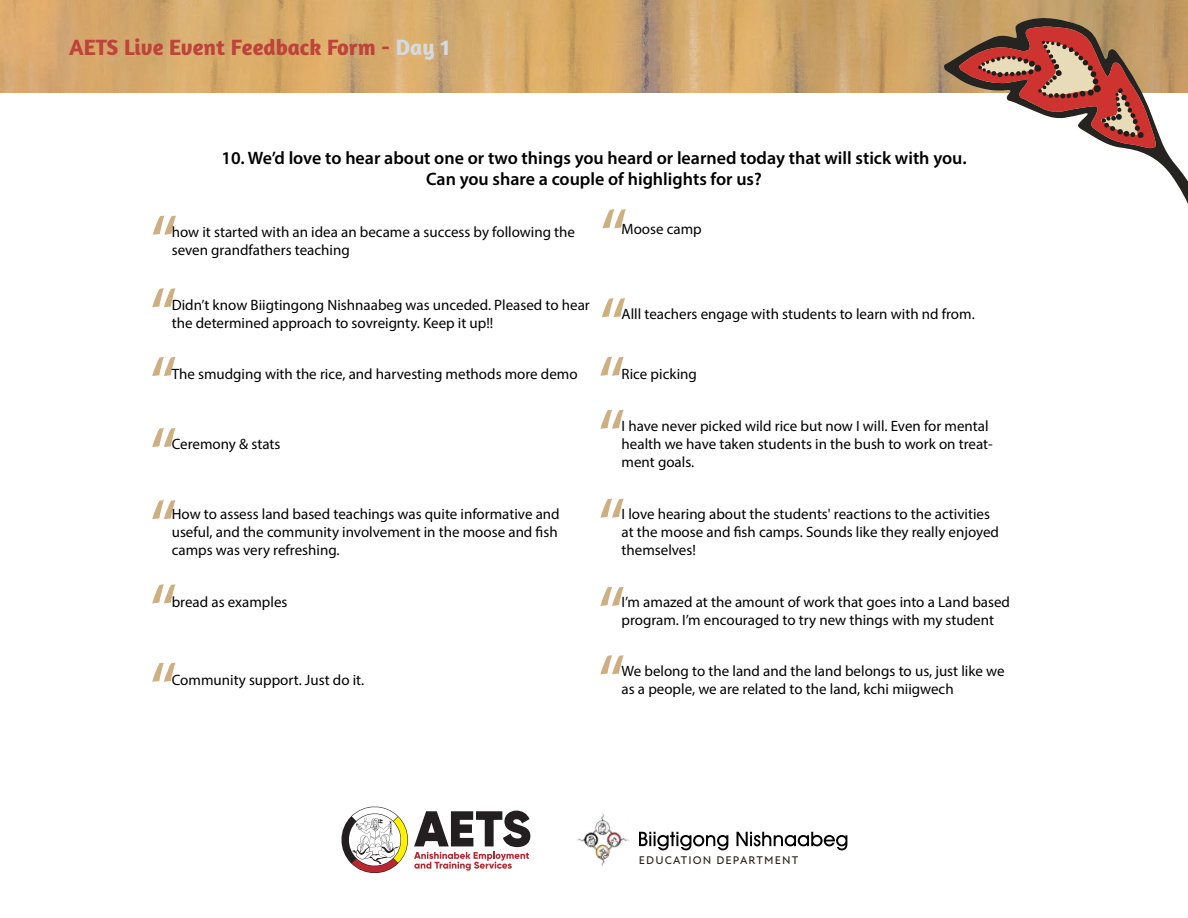
<style>
.page{position:relative;width:1188px;height:918px;background:#fff}
.page>*{position:absolute;margin:0;border:0;box-sizing:border-box;transform-origin:0 0}
.t1{font:78px "Myriad Pro";color:#ceaf82}
.t2{font:700 22.5px "Amaranth";color:#bd433b}
.t3{font:600 18px/21.6px "Myriad Pro";color:#000;text-align:center}
.t4{font:15px/18px "Myriad Pro";color:#000}
.t5{font:500 11.4px "New Atten";letter-spacing:.1em;color:#262421}
.s1{color:#d5d9e0}
</style>
<div class="page">
<img style="left:0;top:0;width:1188px;height:92px">
<svg style="left:341px;top:806px;width:189px;height:67px"></svg>
<svg style="left:639px;top:832px;width:89px;height:18px"></svg>
<svg style="left:737px;top:832px;width:110px;height:18px"></svg>
<img style="left:577px;top:813px;width:51px;height:54px">
<svg style="left:944px;top:17px;width:244px;height:187px"></svg>
<svg style="left:959px;top:26px;width:197px;height:122px"></svg>
<h2 class="t2" style="left:69px;top:33px;width:382px">AETS Live Event Feedback Form - <span class="s1">Day 1</span></h2>
<p class="t3" style="left:221px;top:146px;width:747px">10. We’d love to hear about one or two things you heard or learned today that will stick with you.<br>Can you share a couple of highlights for us?</p>
<h1 class="t1" style="left:150px;top:195px;width:29px">“</h1>
<h1 class="t1" style="left:600px;top:188px;width:29px">“</h1>
<p class="t4" style="left:172px;top:223px;width:405px">how it started with an idea an became a success by following the seven grandfathers teaching</p>
<p class="t4" style="left:622px;top:220px;width:82px">Moose camp</p>
<h1 class="t1" style="left:150px;top:267px;width:29px">“</h1>
<h1 class="t1" style="left:599px;top:277px;width:29px">“</h1>
<p class="t4" style="left:172px;top:296px;width:420px">Didn’t know Biigtingong Nishnaabeg was unceded. Pleased to hear the determined approach to sovreignty. Keep it up!!</p>
<p class="t4" style="left:622px;top:305px;width:355px">Alll teachers engage with students to learn with nd from.</p>
<p class="t4" style="left:172px;top:365px;width:407px">The smudging with the rice, and harvesting methods more demo</p>
<p class="t4" style="left:622px;top:365px;width:77px">Rice picking</p>
<h1 class="t1" style="left:150px;top:336px;width:29px">“</h1>
<h1 class="t1" style="left:598px;top:336px;width:29px">“</h1>
<h1 class="t1" style="left:150px;top:407px;width:29px">“</h1>
<p class="t4" style="left:172px;top:435px;width:110px">Ceremony &amp; stats</p>
<h1 class="t1" style="left:598px;top:389px;width:29px">“</h1>
<p class="t4" style="left:622px;top:417px;width:373px">I have never picked wild rice but now I will. Even for mental health we have taken students in the bush to work on treat&shy;ment goals.</p>
<h1 class="t1" style="left:598px;top:478px;width:29px">“</h1>
<h1 class="t1" style="left:150px;top:479px;width:29px">“</h1>
<p class="t4" style="left:172px;top:504px;width:389px">How to assess land based teachings was quite informative and useful, and the community involvement in the moose and fish camps was very refreshing.</p>
<p class="t4" style="left:622px;top:504px;width:379px">I love hearing about the students' reactions to the activities at the moose and fish camps. Sounds like they really enjoyed themselves!</p>
<p class="t4" style="left:172px;top:592px;width:117px">bread as examples</p>
<p class="t4" style="left:622px;top:592px;width:390px">I’m amazed at the amount of work that goes into a Land based program. I’m encouraged to try new things with my student</p>
<h1 class="t1" style="left:150px;top:564px;width:29px">“</h1>
<h1 class="t1" style="left:598px;top:566px;width:29px">“</h1>
<h1 class="t1" style="left:598px;top:634px;width:29px">“</h1>
<h1 class="t1" style="left:150px;top:642px;width:29px">“</h1>
<p class="t4" style="left:172px;top:671px;width:194px">Community support. Just do it.</p>
<p class="t4" style="left:622px;top:662px;width:384px">We belong to the land and the land belongs to us, just like we as a people, we are related to the land, kchi miigwech</p>
<p class="t5" style="left:639px;top:853px;width:161px">EDUCATION DEPARTMENT</p>
</div>
